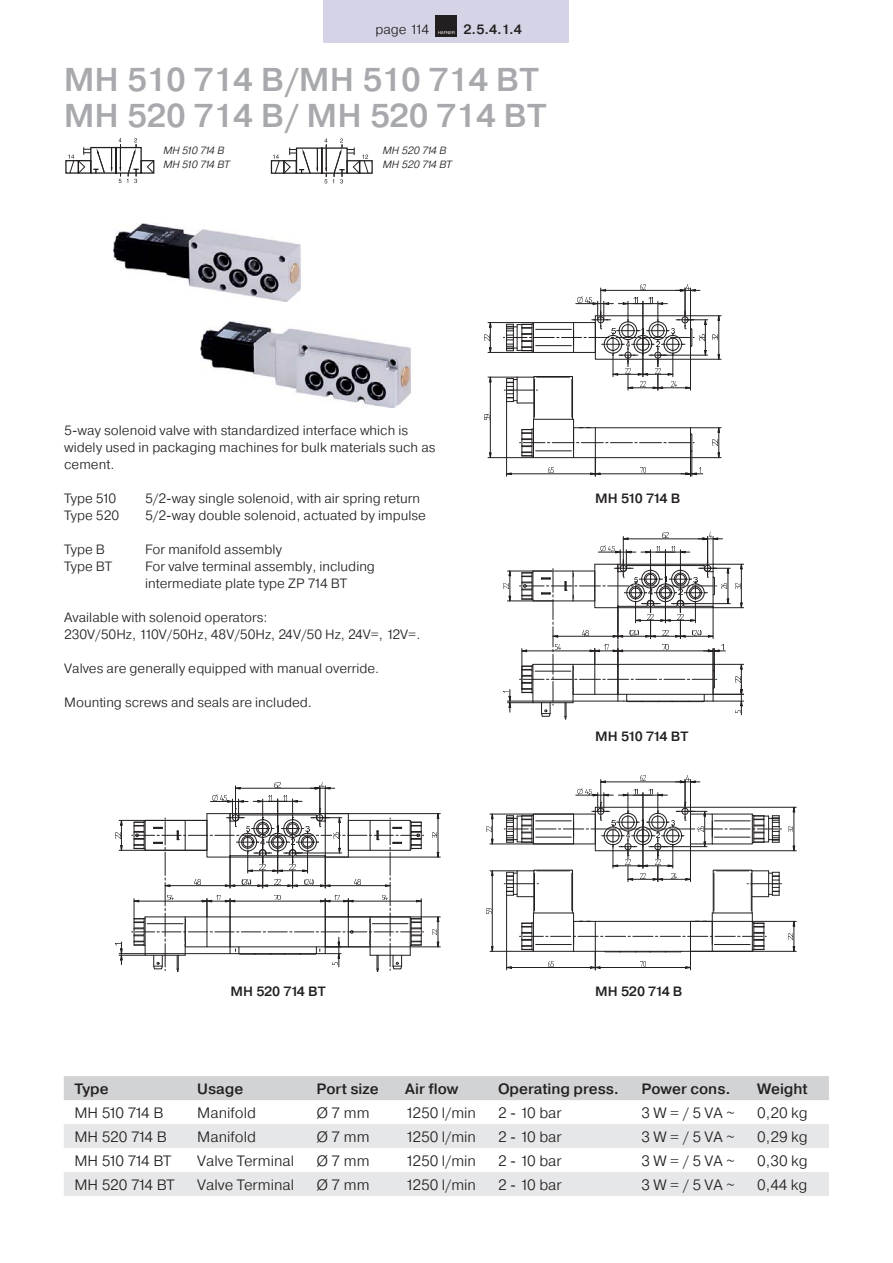
<style>
.page{position:relative;width:893px;height:1263px;background:#fff}
.page>*{position:absolute;margin:0;border:0;box-sizing:border-box;transform-origin:0 0}
.t1{font:500 33px/36px "Pragmatica";color:#a7a9ac}
.t2{font:300 15px "Pragmatica";color:#231f20}
.t3{font:500 15px "Pragmatica";color:#231f20}
.t4{font:300 15px "Pragmatica";letter-spacing:-.085em;color:#231f20}
.t5{font:300 15px "Pragmatica";letter-spacing:-.02em;color:#231f20}
.t6{font:300 13.5px/17px "Pragmatica";color:#231f20}
.t7{font:500 13.5px "Pragmatica";letter-spacing:-.085em;color:#231f20}
.t8{font:500 13.5px "Pragmatica";color:#231f20}
.t9{font:italic 300 10.5px/13.5px "Pragmatica";letter-spacing:-.115em;color:#231f20}
.t10{font:italic 300 10.5px/13.5px "Pragmatica";color:#231f20}
</style>
<div class="page">
<svg style="left:68px;top:138px;width:87px;height:45px"></svg>
<div style="left:271px;top:160px;width:14px;height:14px;border:1px solid #231f20"></div>
<div style="left:359px;top:160px;width:14px;height:14px;border:1px solid #231f20"></div>
<svg style="left:273px;top:138px;width:96px;height:45px"></svg>
<img style="left:113px;top:223px;width:187px;height:78px">
<hr style="left:712px;top:913px;width:1px;height:32px;background:#231f20">
<hr style="left:712px;top:913px;width:40px;height:1px;background:#231f20">
<hr style="left:752px;top:913px;width:1px;height:32px;background:#231f20">
<hr style="left:573px;top:913px;width:1px;height:32px;background:#231f20">
<hr style="left:533px;top:913px;width:40px;height:1px;background:#231f20">
<hr style="left:533px;top:913px;width:1px;height:32px;background:#231f20">
<hr style="left:572px;top:871px;width:1px;height:42px;background:#231f20">
<hr style="left:534px;top:873px;width:1px;height:38px;background:#231f20">
<hr style="left:571px;top:873px;width:1px;height:38px;background:#231f20">
<hr style="left:533px;top:871px;width:1px;height:42px;background:#231f20">
<hr style="left:713px;top:871px;width:1px;height:42px;background:#231f20">
<hr style="left:751px;top:873px;width:1px;height:38px;background:#231f20">
<hr style="left:714px;top:873px;width:1px;height:38px;background:#231f20">
<hr style="left:752px;top:871px;width:1px;height:42px;background:#231f20">
<hr style="left:690px;top:807px;width:106px;height:1px;background:#231f20">
<hr style="left:690px;top:850px;width:106px;height:1px;background:#231f20">
<svg style="left:788px;top:826px;width:5px;height:5px"></svg>
<hr style="left:794px;top:807px;width:1px;height:44px;background:#231f20">
<hr style="left:506px;top:895px;width:1px;height:75px;background:#231f20">
<hr style="left:507px;top:967px;width:88px;height:1px;background:#231f20">
<hr style="left:490px;top:951px;width:43px;height:1px;background:#231f20">
<svg style="left:486px;top:909px;width:5px;height:5px"></svg>
<hr style="left:492px;top:871px;width:1px;height:80px;background:#231f20">
<svg style="left:519px;top:921px;width:247px;height:49px"></svg>
<svg style="left:486px;top:776px;width:295px;height:121px"></svg>
<hr style="left:704px;top:811px;width:1px;height:36px;background:#231f20">
<hr style="left:690px;top:951px;width:106px;height:1px;background:#231f20">
<hr style="left:690px;top:921px;width:106px;height:1px;background:#231f20">
<svg style="left:788px;top:934px;width:5px;height:5px"></svg>
<hr style="left:794px;top:921px;width:1px;height:30px;background:#231f20">
<hr style="left:713px;top:564px;width:31px;height:1px;background:#231f20">
<hr style="left:713px;top:607px;width:31px;height:1px;background:#231f20">
<hr style="left:713px;top:664px;width:31px;height:1px;background:#231f20">
<hr style="left:713px;top:701px;width:31px;height:1px;background:#231f20">
<hr style="left:713px;top:694px;width:31px;height:1px;background:#231f20">
<svg style="left:504px;top:533px;width:238px;height:187px"></svg>
<hr style="left:635px;top:620px;width:30px;height:1px;background:#231f20">
<hr style="left:573px;top:419px;width:1px;height:32px;background:#231f20">
<hr style="left:533px;top:419px;width:40px;height:1px;background:#231f20">
<hr style="left:533px;top:419px;width:1px;height:32px;background:#231f20">
<hr style="left:572px;top:377px;width:1px;height:42px;background:#231f20">
<hr style="left:534px;top:379px;width:1px;height:38px;background:#231f20">
<hr style="left:533px;top:377px;width:1px;height:42px;background:#231f20">
<hr style="left:506px;top:402px;width:1px;height:74px;background:#231f20">
<hr style="left:506px;top:474px;width:89px;height:1px;background:#231f20">
<hr style="left:488px;top:457px;width:45px;height:1px;background:#231f20">
<svg style="left:484px;top:415px;width:5px;height:5px"></svg>
<hr style="left:490px;top:377px;width:1px;height:81px;background:#231f20">
<hr style="left:690px;top:316px;width:31px;height:1px;background:#231f20">
<hr style="left:690px;top:359px;width:31px;height:1px;background:#231f20">
<hr style="left:690px;top:457px;width:31px;height:1px;background:#231f20">
<hr style="left:690px;top:428px;width:31px;height:1px;background:#231f20">
<hr style="left:718px;top:428px;width:1px;height:30px;background:#231f20">
<svg style="left:484px;top:284px;width:236px;height:120px"></svg>
<hr style="left:576px;top:303px;width:37px;height:1px;background:#231f20">
<svg style="left:519px;top:427px;width:184px;height:49px"></svg>
<hr style="left:325px;top:813px;width:115px;height:1px;background:#231f20">
<hr style="left:325px;top:857px;width:115px;height:1px;background:#231f20">
<svg style="left:432px;top:833px;width:5px;height:5px"></svg>
<hr style="left:438px;top:814px;width:1px;height:43px;background:#231f20">
<hr style="left:325px;top:947px;width:115px;height:1px;background:#231f20">
<hr style="left:325px;top:917px;width:115px;height:1px;background:#231f20">
<svg style="left:432px;top:929px;width:5px;height:6px"></svg>
<hr style="left:438px;top:917px;width:1px;height:30px;background:#231f20">
<svg style="left:115px;top:782px;width:309px;height:190px"></svg>
<hr style="left:248px;top:870px;width:30px;height:1px;background:#231f20">
<img style="left:200px;top:321px;width:211px;height:86px">
<div style="left:324px;top:0;width:245px;height:43px;background:#d4d4e6"></div>
<div style="left:436px;top:15px;width:21px;height:21px;background:#231f20"></div>
<svg style="left:438px;top:31px;width:17px;height:3px"></svg>
<div style="left:64px;top:1076px;width:765px;height:24px;background:#d1d3d4"></div>
<svg style="left:64px;top:1124px;width:765px;height:72px;fill:#e6e7e8"></svg>
<p class="t6" style="left:376px;top:22px;width:55px">page 114</p>
<p class="t7" style="left:463px;top:24px;width:60px">2.5.4.1.4</p>
<h1 class="t1" style="left:64px;top:64px;width:484px">MH 510 714 B/MH 510 714 BT<br>MH 520 714 B/ MH 520 714 BT</h1>
<p class="t9" style="left:163px;top:145px;width:68px">MH 510 714 B<br>MH 510 714 BT</p>
<p class="t10" style="left:383px;top:145px;width:71px">MH 520 714 B<br>MH 520 714 BT</p>
<p class="t6" style="left:64px;top:423px;width:373px">5-way solenoid valve with standardized interface which is widely used in packaging machines for bulk materials such as cement.</p>
<p class="t6" style="left:64px;top:491px;width:54px">Type 510</p>
<p class="t6" style="left:145px;top:491px;width:276px">5/2-way single solenoid, with air spring return</p>
<p class="t6" style="left:64px;top:508px;width:57px">Type 520</p>
<p class="t6" style="left:145px;top:508px;width:282px">5/2-way double solenoid, actuated by impulse</p>
<p class="t6" style="left:64px;top:542px;width:43px">Type B</p>
<p class="t6" style="left:145px;top:542px;width:138px">For manifold assembly</p>
<p class="t6" style="left:64px;top:559px;width:49px">Type BT</p>
<p class="t6" style="left:145px;top:559px;width:231px">For valve terminal assembly, including intermediate plate type ZP 714 BT</p>
<p class="t6" style="left:64px;top:610px;width:358px">Available with solenoid operators:<br>230V/50Hz, 110V/50Hz, 48V/50Hz, 24V/50 Hz, 24V=, 12V=.</p>
<p class="t6" style="left:64px;top:661px;width:317px">Valves are generally equipped with manual override.</p>
<p class="t6" style="left:64px;top:695px;width:249px">Mounting screws and seals are included.</p>
<p class="t7" style="left:595px;top:493px;width:87px">MH 510 714 B</p>
<p class="t7" style="left:595px;top:731px;width:95px">MH 510 714 BT</p>
<p class="t8" style="left:230px;top:986px;width:97px">MH 520 714 BT</p>
<p class="t7" style="left:595px;top:986px;width:89px">MH 520 714 B</p>
<p class="t3" style="left:74px;top:1083px;width:36px">Type</p>
<p class="t3" style="left:197px;top:1083px;width:48px">Usage</p>
<p class="t3" style="left:316px;top:1083px;width:64px">Port size</p>
<p class="t3" style="left:405px;top:1083px;width:55px">Air flow</p>
<p class="t3" style="left:498px;top:1083px;width:122px">Operating press.</p>
<p class="t3" style="left:641px;top:1083px;width:91px">Power cons.</p>
<p class="t3" style="left:757px;top:1083px;width:52px">Weight</p>
<p class="t2" style="left:74px;top:1107px;width:91px">MH 510 714 B</p>
<p class="t2" style="left:197px;top:1107px;width:60px">Manifold</p>
<p class="t2" style="left:316px;top:1107px;width:55px">Ø 7 mm</p>
<p class="t2" style="left:405px;top:1107px;width:72px">1250 l/min</p>
<p class="t2" style="left:498px;top:1107px;width:65px">2 - 10 bar</p>
<p class="t2" style="left:641px;top:1107px;width:95px">3 W = / 5 VA ~</p>
<p class="t2" style="left:757px;top:1107px;width:52px">0,20 kg</p>
<p class="t2" style="left:74px;top:1131px;width:94px">MH 520 714 B</p>
<p class="t2" style="left:197px;top:1131px;width:60px">Manifold</p>
<p class="t2" style="left:316px;top:1131px;width:55px">Ø 7 mm</p>
<p class="t2" style="left:405px;top:1131px;width:72px">1250 l/min</p>
<p class="t2" style="left:498px;top:1131px;width:65px">2 - 10 bar</p>
<p class="t2" style="left:641px;top:1131px;width:95px">3 W = / 5 VA ~</p>
<p class="t2" style="left:757px;top:1131px;width:52px">0,29 kg</p>
<p class="t4" style="left:74px;top:1155px;width:99px">MH 510 714 BT</p>
<p class="t2" style="left:197px;top:1155px;width:99px">Valve Terminal</p>
<p class="t2" style="left:316px;top:1155px;width:55px">Ø 7 mm</p>
<p class="t2" style="left:405px;top:1155px;width:72px">1250 l/min</p>
<p class="t2" style="left:498px;top:1155px;width:65px">2 - 10 bar</p>
<p class="t2" style="left:641px;top:1155px;width:95px">3 W = / 5 VA ~</p>
<p class="t2" style="left:757px;top:1155px;width:52px">0,30 kg</p>
<p class="t5" style="left:74px;top:1179px;width:102px">MH 520 714 BT</p>
<p class="t2" style="left:197px;top:1179px;width:99px">Valve Terminal</p>
<p class="t2" style="left:316px;top:1179px;width:55px">Ø 7 mm</p>
<p class="t2" style="left:405px;top:1179px;width:72px">1250 l/min</p>
<p class="t2" style="left:498px;top:1179px;width:65px">2 - 10 bar</p>
<p class="t2" style="left:641px;top:1179px;width:95px">3 W = / 5 VA ~</p>
<p class="t2" style="left:757px;top:1179px;width:52px">0,44 kg</p>
</div>
